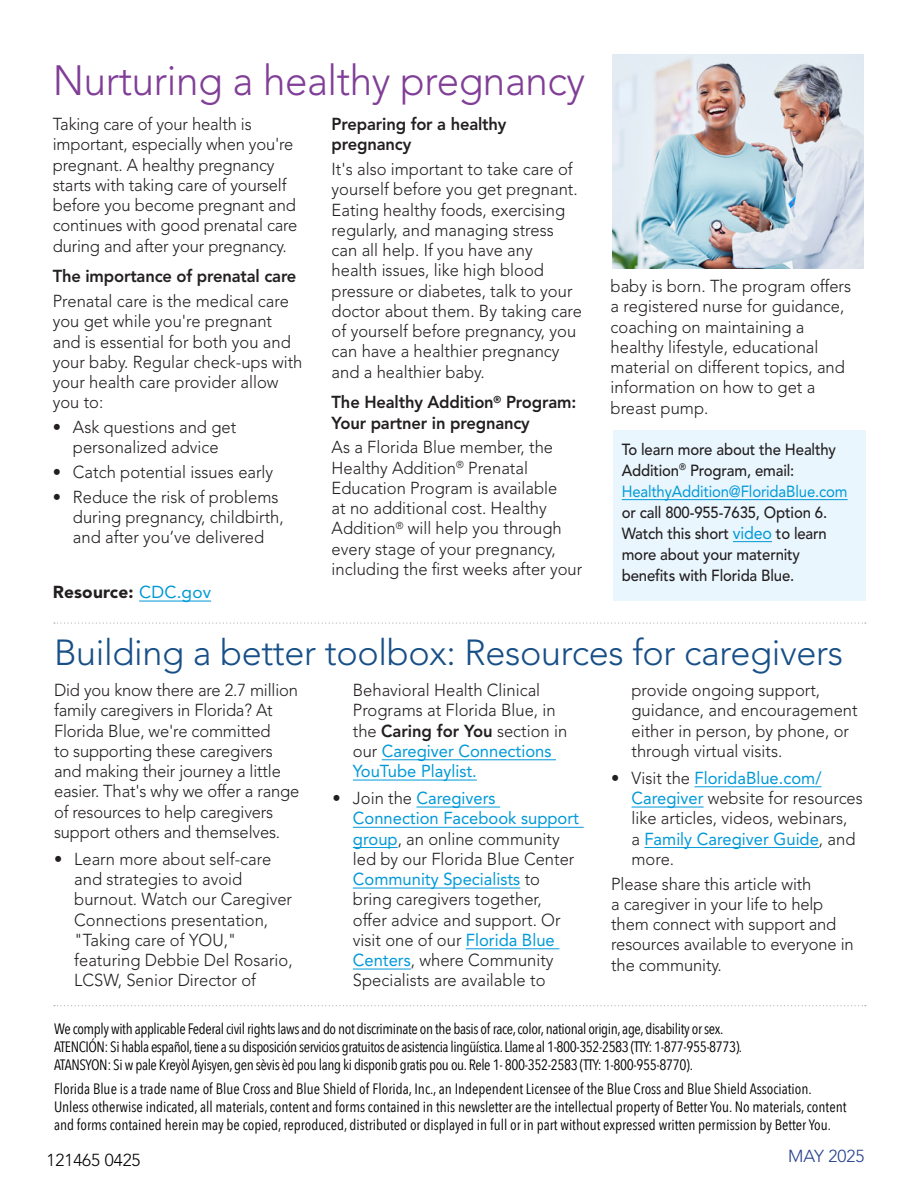
<style>
.page{position:relative;width:918px;height:1188px;background:#fff}
.page>*{position:absolute;margin:0;border:0;box-sizing:border-box;transform-origin:0 0}
.t1{font:300 42px "Avenir LT Std";letter-spacing:-.01em;color:#813e97;scale:.96 1}
.t2{font:300 36px "Avenir LT Std";letter-spacing:-.01em;color:#174f87}
.t3{font:300 17.25px/20.2px "Avenir LT Std";color:#231f20;scale:.96 1}
.t4{font:800 17.25px/20.2px "Avenir LT Std";letter-spacing:-.01em;color:#231f20;scale:.96 1}
.t5{font:900 17.25px "Avenir LT Std";letter-spacing:.01em;color:#231f20}
.t6{font:300 17.25px "Avenir LT Std";color:#000}
.t7{font:300 17.25px "Avenir LT Std";color:#253f8e}
.t8{font:500 16.05px/21px "Avenir LT Std";letter-spacing:-.01em;color:#231f20;scale:.93 1}
.t9{font:15px/18px "Avenir Next Condensed";color:#000}
.t10{font:15px/18px "Avenir Next Condensed";letter-spacing:-.025em;color:#000}
.s1{font-weight:400;color:#0099d8}
.s2{font-weight:400;font-size:17.25px;color:#0099d8}
.s3{font-weight:800}
.s4{font-family:"Avenir"}
</style>
<div class="page">
<div style="left:613px;top:430px;width:252px;height:172px;background:#e9f6fe"></div>
<img style="left:612px;top:54px;width:252px;height:214px">
<hr style="left:382px;top:759px;width:174px;height:1px;background:#0099d8">
<hr style="left:353px;top:780px;width:124px;height:1px;background:#0099d8">
<hr style="left:416px;top:807px;width:84px;height:1px;background:#0099d8">
<hr style="left:353px;top:827px;width:231px;height:1px;background:#0099d8">
<hr style="left:353px;top:847px;width:45px;height:1px;background:#0099d8">
<hr style="left:353px;top:888px;width:167px;height:1px;background:#0099d8">
<hr style="left:466px;top:948px;width:93px;height:1px;background:#0099d8">
<hr style="left:353px;top:969px;width:58px;height:1px;background:#0099d8">
<hr style="left:695px;top:786px;width:127px;height:1px;background:#0099d8">
<hr style="left:632px;top:807px;width:72px;height:1px;background:#0099d8">
<hr style="left:644px;top:847px;width:175px;height:1px;background:#0099d8">
<svg style="left:54px;top:1005px;width:812px;height:1px"></svg>
<svg style="left:54px;top:622px;width:812px;height:2px"></svg>
<hr style="left:139px;top:601px;width:72px;height:1px;background:#0099d8">
<hr style="left:622px;top:499px;width:226px;height:1px;background:#0099d8">
<hr style="left:733px;top:541px;width:39px;height:1px;background:#0099d8">
<h1 class="t1" style="left:53px;top:56px;width:556px">Nurturing a healthy pregnancy</h1>
<p class="t3" style="left:53px;top:114px;width:256px">Taking care of your health is important, especially when you're pregnant. A healthy pregnancy starts with taking care of yourself before you become pregnant and continues with good prenatal care during and after your pregnancy.</p>
<p class="t4" style="left:53px;top:266px;width:255px">The importance of prenatal care</p>
<p class="t3" style="left:53px;top:291px;width:262px">Prenatal care is the medical care you get while you're pregnant and is essential for both you and your baby. Regular check-ups with your health care provider allow you to:</p>
<p class="t3" style="left:53px;top:417px;width:193px;text-align:center">• Ask questions and get personalized advice</p>
<p class="t3" style="left:53px;top:462px;width:231px">• Catch potential issues early</p>
<p class="t3" style="left:73px;top:487px;width:221px;text-indent:-20px">• Reduce the risk of problems during pregnancy, childbirth, and after you’ve delivered</p>
<p class="t4" style="left:332px;top:114px;width:184px">Preparing for a healthy pregnancy</p>
<p class="t3" style="left:332px;top:159px;width:262px">It's also important to take care of yourself before you get pregnant.<br>Eating healthy foods, exercising regularly, and managing stress can all help. If you have any health issues, like high blood pressure or diabetes, talk to your doctor about them. By taking care of yourself before pregnancy, you can have a healthier pregnancy and a healthier baby.</p>
<p class="t4" style="left:332px;top:392px;width:256px">The Healthy Addition<sup>®</sup> Program:<br>Your partner in pregnancy</p>
<p class="t3" style="left:332px;top:437px;width:263px">As a Florida Blue member, the<br>Healthy Addition<sup>®</sup> Prenatal<br>Education Program is available<br>at no additional cost. Healthy<br>Addition<sup>®</sup> will help you through every stage of your pregnancy, including the first weeks after your</p>
<p class="t3" style="left:611px;top:276px;width:252px">baby is born. The program offers a registered nurse for guidance, coaching on maintaining a healthy lifestyle, educational material on different topics, and information on how to get a breast pump.</p>
<p class="t8" style="left:622px;top:439px;width:244px">To learn more about the Healthy<br>Addition<sup>®</sup> Program, email:<br><span class="s1">HealthyAddition@FloridaBlue.com</span></p>
<p class="t8" style="left:622px;top:502px;width:222px">or call 800-955-7635, Option 6.<br>Watch this short <span class="s2">video</span> to learn more about your maternity benefits with Florida Blue.</p>
<p class="t5" style="left:53px;top:582px;width:160px">Resource: <span class="s1">CDC.gov</span></p>
<h2 class="t2" style="left:54px;top:632px;width:791px">Building a better toolbox: Resources for caregivers</h2>
<p class="t3" style="left:54px;top:680px;width:257px">Did you know there are 2.7 million family caregivers in Florida? At<br>Florida Blue, we're committed<br>to supporting these caregivers and making their journey a little easier. That's why we offer a range of resources to help caregivers support others and themselves.</p>
<p class="t3" style="left:74px;top:849px;width:229px;text-indent:-20px">• Learn more about self-care and strategies to avoid burnout. Watch our Caregiver<br>Connections presentation, "Taking care of YOU," featuring Debbie Del Rosario,<br>LCSW, Senior Director of</p>
<p class="t3" style="left:353px;top:680px;width:225px">Behavioral Health Clinical<br>Programs at Florida Blue, in the <span class="s3">Caring for You</span> section in our <span class="s1">Caregiver Connections<br>YouTube Playlist.</span></p>
<p class="t3" style="left:353px;top:788px;width:237px;text-indent:-20px">• Join the <span class="s1">Caregivers<br>Connection Facebook support group</span>, an online community led by our Florida Blue Center<br><span class="s1">Community Specialists</span> to bring caregivers together, offer advice and support. Or visit one of our <span class="s1">Florida Blue<br>Centers</span>, where Community<br>Specialists are available to</p>
<p class="t3" style="left:632px;top:680px;width:237px">provide ongoing support, guidance, and encouragement either in person, by phone, or through virtual visits.</p>
<p class="t3" style="left:632px;top:768px;width:243px;text-indent:-20px">• Visit the <span class="s1">FloridaBlue.com/<br>Caregiver</span> website for resources like articles, videos, webinars,<br>a <span class="s1">Family Caregiver Guide</span>, and more.</p>
<p class="t3" style="left:611px;top:874px;width:254px">Please share this article with<br>a caregiver in your life to help them connect with support and resources available to everyone in the community.</p>
<p class="t10" style="left:54px;top:1019px;width:690px">We comply with applicable Federal civil rights laws and do not discriminate on the basis of race, color, national origin, age, disability or sex.<br>ATENCIÓN: Si habla español, tiene a su disposición servicios gratuitos de asistencia lingüística. Llame al 1-800-352-2583 (TTY: 1-877-955-8773).<br>ATANSYON: Si w pale Kreyòl Ayisyen, gen sèvis èd pou lang ki disponib gratis pou ou. Rele 1- 800-352-2583 (TTY: 1-800-955-8770).</p>
<p class="t9" style="left:54px;top:1079px;width:794px">Florida Blue is a trade name of Blue Cross and Blue Shield of Florida, Inc., an Independent Licensee of the Blue Cross and Blue Shield Association.<br>Unless otherwise indicated, all materials, content and forms contained in this newsletter are the intellectual property of Better You. No materials, content and forms contained herein may be copied, reproduced, distributed or displayed in full or in part without expressed written permission by Better You.</p>
<p class="t6" style="left:46px;top:1150px;width:96px">121465 0<span class="s4">4</span>25</p>
<p class="t7" style="left:788px;top:1146px;width:78px">MAY 2025</p>
</div>
